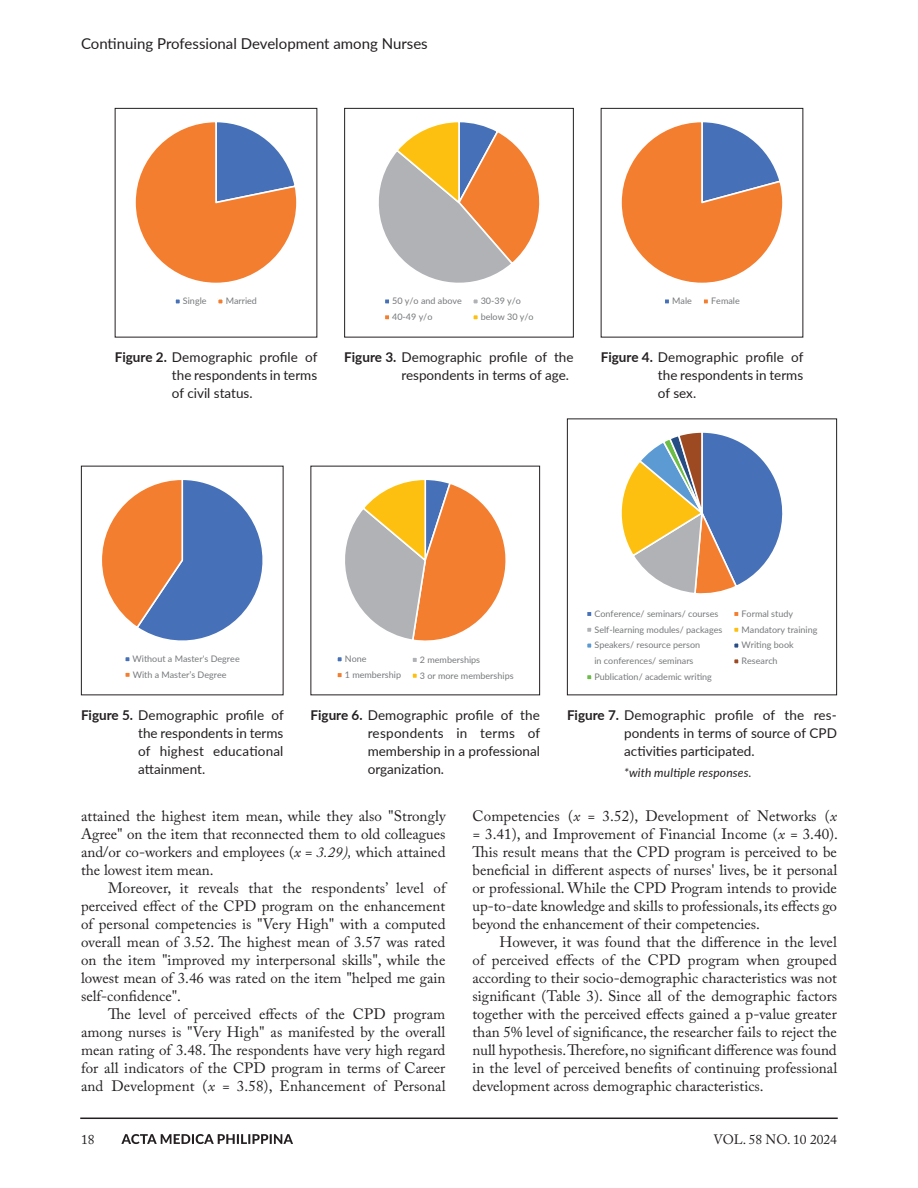
<style>
.page{position:relative;width:918px;height:1188px;background:#fff}
.page>*{position:absolute;margin:0;border:0;box-sizing:border-box;transform-origin:0 0}
.t1{font:15px/18px "Adobe Caslon Pro";color:#231f20;text-align:justify}
.t2{font:15px "Lato";color:#231f20}
.t3{font:13.5px/18px "Lato";color:#231f20;text-align:justify}
.t4{font:13.5px "Adobe Caslon Pro";color:#231f20}
.t5{font:italic 12px "Lato";letter-spacing:.015em;color:#231f20}
.t6{font:9px/15.8px "Lato";color:#76787b}
.s1{font-weight:700}
.s2{font-style:italic}
</style>
<div class="page">
<svg style="left:135px;top:122px;width:162px;height:161px"></svg>
<div style="left:174px;top:298px;width:7px;height:7px;border:2px solid #fff"></div>
<div style="left:217px;top:298px;width:7px;height:7px;border:2px solid #fff"></div>
<svg style="left:621px;top:122px;width:162px;height:161px"></svg>
<div style="left:663px;top:298px;width:8px;height:7px;border:2px solid #fff"></div>
<div style="left:702px;top:298px;width:7px;height:7px;border:2px solid #fff"></div>
<svg style="left:345px;top:480px;width:161px;height:161px"></svg>
<div style="left:336px;top:656px;width:7px;height:7px;border:2px solid #fff"></div>
<div style="left:336px;top:671px;width:7px;height:8px;border:2px solid #fff"></div>
<div style="left:411px;top:656px;width:7px;height:8px;border:2px solid #fff"></div>
<div style="left:411px;top:672px;width:7px;height:7px;border:2px solid #fff"></div>
<svg style="left:378px;top:122px;width:162px;height:161px"></svg>
<div style="left:383px;top:298px;width:8px;height:7px;border:2px solid #fff"></div>
<div style="left:383px;top:314px;width:8px;height:7px;border:2px solid #fff"></div>
<div style="left:472px;top:298px;width:7px;height:7px;border:2px solid #fff"></div>
<div style="left:472px;top:314px;width:7px;height:7px;border:2px solid #fff"></div>
<div style="left:344px;top:108px;width:230px;height:230px;border:1px solid #231f20"></div>
<svg style="left:102px;top:480px;width:161px;height:180px"></svg>
<div style="left:124px;top:656px;width:7px;height:7px;border:2px solid #fff"></div>
<div style="left:124px;top:671px;width:7px;height:7px;border:2px solid #fff"></div>
<svg style="left:621px;top:432px;width:162px;height:162px"></svg>
<div style="left:586px;top:610px;width:7px;height:8px;border:2px solid #fff"></div>
<div style="left:733px;top:610px;width:7px;height:8px;border:2px solid #fff"></div>
<div style="left:586px;top:626px;width:7px;height:7px;border:2px solid #fff"></div>
<div style="left:733px;top:626px;width:7px;height:7px;border:2px solid #fff"></div>
<div style="left:586px;top:642px;width:7px;height:7px;border:2px solid #fff"></div>
<div style="left:733px;top:642px;width:7px;height:7px;border:2px solid #fff"></div>
<div style="left:586px;top:674px;width:7px;height:7px;border:2px solid #fff"></div>
<div style="left:733px;top:658px;width:7px;height:7px;border:2px solid #fff"></div>
<div style="left:567px;top:418px;width:270px;height:277px;border:1px solid #231f20"></div>
<hr style="left:80px;top:1118px;width:758px;height:1px;background:#231f20">
<svg style="left:121px;top:1134px;width:172px;height:10px"></svg>
<p class="t2" style="left:81px;top:33px;width:348px">Continuing Professional Development among Nurses</p>
<p class="t6" style="left:183px;top:293px;width:25px">Single</p>
<p class="t6" style="left:226px;top:293px;width:33px">Married</p>
<p class="t3" style="left:172px;top:347px;width:147px;text-indent:-57px"><span class="s1">Figure 2.</span> Demographic profile of the respondents in terms of civil status.</p>
<p class="t6" style="left:392px;top:293px;width:71px">50 y/o and above<br>40-49 y/o</p>
<p class="t6" style="left:481px;top:293px;width:54px">30-39 y/o below 30 y/o</p>
<p class="t3" style="left:401px;top:347px;width:174px;text-indent:-57px"><span class="s1">Figure 3.</span> Demographic profile of the respondents in terms of age.</p>
<p class="t6" style="left:672px;top:293px;width:21px">Male</p>
<p class="t6" style="left:711px;top:293px;width:30px">Female</p>
<p class="t3" style="left:658px;top:347px;width:147px;text-indent:-57px"><span class="s1">Figure 4.</span> Demographic profile of the respondents in terms of sex.</p>
<p class="t6" style="left:133px;top:651px;width:109px">Without a Master's Degree<br>With a Master’s Degree</p>
<p class="t6" style="left:345px;top:651px;width:58px">None<br>1 membership</p>
<p class="t6" style="left:420px;top:651px;width:95px">2 memberships<br>3 or more memberships</p>
<p class="t6" style="left:594px;top:605px;width:125px">Conference/ seminars/ courses</p>
<p class="t6" style="left:742px;top:605px;width:53px">Formal study</p>
<p class="t6" style="left:594px;top:621px;width:129px">Self-learning modules/ packages</p>
<p class="t6" style="left:742px;top:621px;width:77px">Mandatory training</p>
<p class="t6" style="left:594px;top:637px;width:107px">Speakers/ resource person in conferences/ seminars</p>
<p class="t6" style="left:742px;top:637px;width:54px">Writing book</p>
<p class="t6" style="left:594px;top:669px;width:119px">Publication/ academic writing</p>
<p class="t6" style="left:742px;top:653px;width:38px">Research</p>
<p class="t3" style="left:138px;top:705px;width:147px;text-indent:-57px"><span class="s1">Figure 5.</span> Demographic profile of the respondents in terms of highest educational attainment.</p>
<p class="t3" style="left:368px;top:705px;width:174px;text-indent:-57px"><span class="s1">Figure 6.</span> Demographic profile of the respondents in terms of membership in a professional organization.</p>
<p class="t3" style="left:624px;top:705px;width:214px;text-indent:-57px"><span class="s1">Figure 7.</span> Demographic profile of the res&shy;pondents in terms of source of CPD activities participated.</p>
<p class="t5" style="left:624px;top:764px;width:129px">*with multiple responses.</p>
<p class="t1" style="left:81px;top:807px;width:366px">attained the highest item mean, while they also "Strongly Agree" on the item that reconnected them to old colleagues and/or co-workers and employees (<span class="s2">x = 3.29),</span> which attained the lowest item mean.</p>
<p class="t1" style="left:81px;top:879px;width:366px;text-indent:27px">Moreover, it reveals that the respondents’ level of perceived effect of the CPD program on the enhancement of personal competencies is "Very High" with a computed overall mean of 3.52. The highest mean of 3.57 was rated on the item "improved my interpersonal skills", while the lowest mean of 3.46 was rated on the item "helped me gain self-confidence".</p>
<p class="t1" style="left:81px;top:1005px;width:366px;text-indent:27px">The level of perceived effects of the CPD program among nurses is "Very High" as manifested by the overall mean rating of 3.48. The respondents have very high regard for all indicators of the CPD program in terms of Career and Development (<span class="s2">x =</span> 3.58), Enhancement of Personal</p>
<p class="t1" style="left:472px;top:807px;width:367px">Competencies (<span class="s2">x =</span> 3.52), Development of Networks (<span class="s2">x =</span> 3.41), and Improvement of Financial Income (<span class="s2">x =</span> 3.40).<br>This result means that the CPD program is perceived to be beneficial in different aspects of nurses' lives, be it personal or professional. While the CPD Program intends to provide up-to-date knowledge and skills to professionals, its effects go beyond the enhancement of their competencies.</p>
<p class="t1" style="left:473px;top:933px;width:366px;text-indent:27px">However, it was found that the difference in the level of perceived effects of the CPD program when grouped according to their socio-demographic characteristics was not significant (Table 3). Since all of the demographic factors together with the perceived effects gained a p-value greater than 5% level of significance, the researcher fails to reject the null hypothesis. Therefore, no significant difference was found in the level of perceived benefits of continuing professional development across demographic characteristics.</p>
<p class="t4" style="left:81px;top:1131px;width:15px">18</p>
<p class="t4" style="left:714px;top:1131px;width:125px">VOL. 58 NO. 10 2024</p>
</div>
